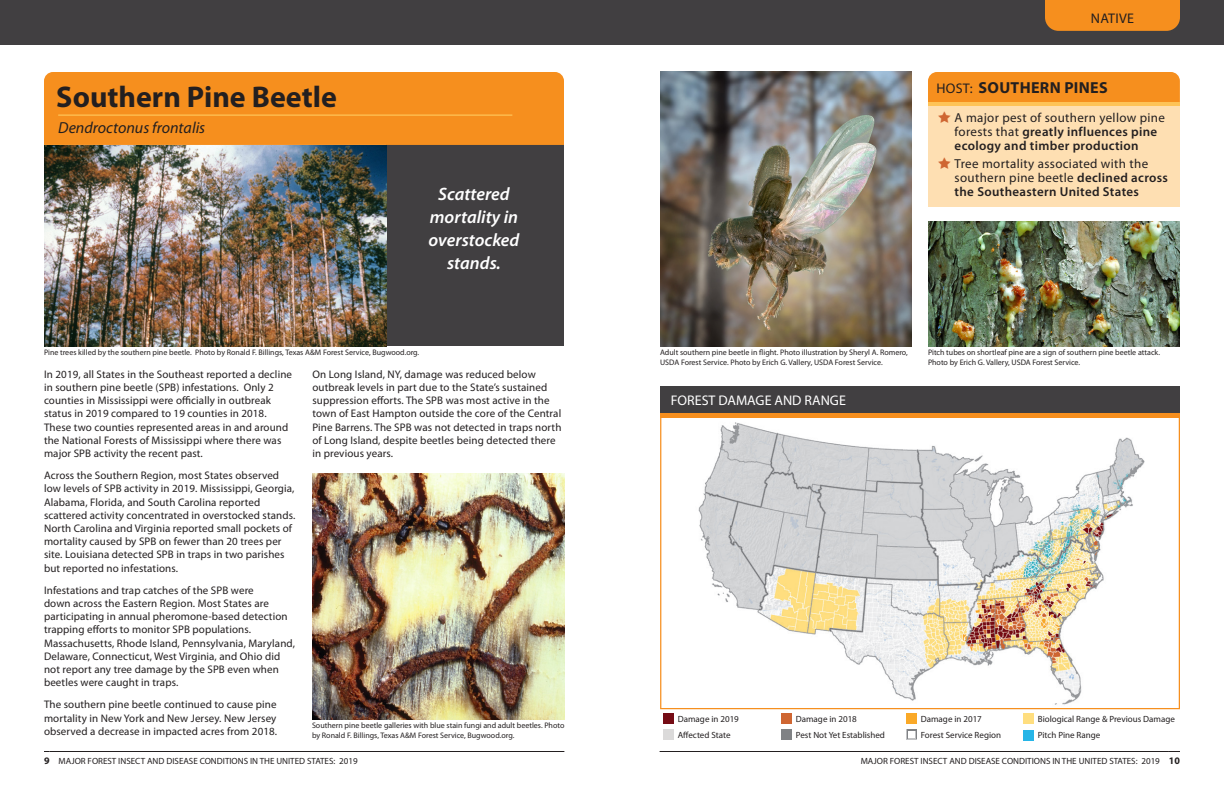
<style>
.page{position:relative;width:1224px;height:792px;background:#fff}
.page>*{position:absolute;margin:0;border:0;box-sizing:border-box;transform-origin:0 0}
.Pest-Disease_Heading{font:700 30px "Myriad Pro";color:#231f20}
.Emphasis_White{font:italic 600 18px/23px "Myriad Pro";color:#fff;text-align:center}
.Scientific_Name{font:italic 16px "Myriad Pro";color:#231f20}
.Host{font:700 16px "Myriad Pro";letter-spacing:.02em;color:#231f20}
.Map_Heading{font:14px "Myriad Pro";color:#fff}
.Pest_Type_Tab{font:14px "Myriad Pro";letter-spacing:.02em;color:#231f20}
.t1{font:13px/14px "Myriad Pro";letter-spacing:.025em;color:#231f20}
.t2{font:600 13px/14px "Myriad Pro";letter-spacing:.025em;color:#231f20}
.Body{font:11px/13.2px "Myriad Pro";letter-spacing:.01em;color:#231f20}
.t3{font:9px "Myriad Pro";color:#231f20}
.t4{font:8px/9.6px "Myriad Pro";color:#231f20}
.s1{font-weight:400;font-size:14px}
.s2{font-weight:400}
.s3{font-weight:600}
.s4{font-weight:700;font-size:10px}
</style>
<div class="page">
<div style="left:0;top:0;width:1224px;height:45px;background:#413f41"></div>
<div style="left:1045px;top:0;width:135px;height:31px;background:#f68f1e"></div>
<div style="left:387px;top:143px;width:177px;height:203px;background:#413f41"></div>
<div style="left:44px;top:72px;width:520px;height:73px;background:#f68f1e"></div>
<hr style="left:58px;top:114px;width:454px;height:2px;background:#fec357">
<div style="left:928px;top:72px;width:252px;height:30px;background:#f68f1e"></div>
<div style="left:928px;top:102px;width:252px;height:105px;background:#fedfb2"></div>
<hr style="left:660px;top:414px;width:520px;height:4px;background:#f68f1e">
<div style="left:660px;top:386px;width:520px;height:28px;background:#413f41"></div>
<div style="left:663px;top:713px;width:11px;height:11px;background:#750c15"></div>
<div style="left:781px;top:713px;width:11px;height:11px;background:#cf6632"></div>
<div style="left:906px;top:713px;width:11px;height:11px;background:#faa928"></div>
<div style="left:663px;top:729px;width:11px;height:11px;background:#dbdada"></div>
<div style="left:781px;top:729px;width:11px;height:11px;background:#808285"></div>
<div style="left:1024px;top:713px;width:10px;height:11px;background:#ffde7f"></div>
<svg style="left:906px;top:729px;width:11px;height:11px"></svg>
<svg style="left:907px;top:730px;width:9px;height:9px"></svg>
<div style="left:908px;top:731px;width:7px;height:8px;background:#c1c2c4"></div>
<div style="left:908px;top:731px;width:7px;height:7px;background:#fff"></div>
<hr style="left:928px;top:102px;width:252px;height:4px;background:#fec357">
<div style="left:1024px;top:730px;width:10px;height:11px;background:#26b5e7"></div>
<img style="left:698px;top:422px;width:447px;height:283px">
<div style="left:660px;top:414px;width:520px;height:295px;border:1px solid #f68f1e"></div>
<img style="left:928px;top:221px;width:252px;height:125px">
<img style="left:44px;top:145px;width:343px;height:201px">
<img style="left:660px;top:72px;width:252px;height:274px">
<img style="left:312px;top:473px;width:252px;height:246px">
<hr style="left:50px;top:751px;width:514px;height:1px;background:#231f20">
<hr style="left:660px;top:751px;width:509px;height:1px;background:#231f20">
<h1 class="Pest-Disease_Heading" style="left:56px;top:77px;width:282px">Southern Pine Beetle</h1>
<h2 class="Scientific_Name" style="left:58px;top:118px;width:149px">Dendroctonus frontalis</h2>
<p class="Emphasis_White" style="left:429px;top:182px;width:92px">Scattered mortality in overstocked stands.</p>
<h1 class="Pest_Type_Tab" style="left:1091px;top:9px;width:45px">NATIVE</h1>
<h2 class="Host" style="left:936px;top:77px;width:173px"><span class="s1">HOST:</span> SOUTHERN PINES</h2>
<p class="t2" style="left:955px;top:110px;width:212px"><span class="s2">A major pest of southern yellow pine forests that</span> greatly influences pine ecology and timber production</p>
<p class="t1" style="left:955px;top:157px;width:215px">Tree mortality associated with the southern pine beetle <span class="s3">declined across the Southeastern United States</span></p>
<p class="t4" style="left:44px;top:347px;width:377px">Pine trees killed by the southern pine beetle. Photo by Ronald F. Billings, Texas A&amp;M Forest Service, Bugwood.org.</p>
<p class="t4" style="left:660px;top:347px;width:249px">Adult southern pine beetle in flight. Photo illustration by Sheryl A. Romero,<br>USDA Forest Service. Photo by Erich G. Vallery, USDA Forest Service.</p>
<p class="t4" style="left:928px;top:347px;width:234px">Pitch tubes on shortleaf pine are a sign of southern pine beetle attack.<br>Photo by Erich G. Vallery, USDA Forest Service.</p>
<p class="Body" style="left:44px;top:367px;width:250px">In 2019, all States in the Southeast reported a decline in southern pine beetle (SPB) infestations. Only 2 counties in Mississippi were officially in outbreak status in 2019 compared to 19 counties in 2018.<br>These two counties represented areas in and around the National Forests of Mississippi where there was major SPB activity the recent past.</p>
<p class="Body" style="left:44px;top:469px;width:253px">Across the Southern Region, most States observed low levels of SPB activity in 2019. Mississippi, Georgia, Alabama, Florida, and South Carolina reported scattered activity concentrated in overstocked stands.<br>North Carolina and Virginia reported small pockets of mortality caused by SPB on fewer than 20 trees per site. Louisiana detected SPB in traps in two parishes but reported no infestations.</p>
<p class="Body" style="left:44px;top:583px;width:253px">Infestations and trap catches of the SPB were<br>down across the Eastern Region. Most States are participating in annual pheromone-based detection trapping efforts to monitor SPB populations.<br>Massachusetts, Rhode Island, Pennsylvania, Maryland, Delaware, Connecticut, West Virginia, and Ohio did not report any tree damage by the SPB even when beetles were caught in traps.</p>
<p class="Body" style="left:44px;top:698px;width:235px;text-align:justify">The southern pine beetle continued to cause pine mortality in New York and New Jersey. New Jersey observed a decrease in impacted acres from 2018.</p>
<p class="Body" style="left:312px;top:367px;width:251px">On Long Island, NY, damage was reduced below outbreak levels in part due to the State’s sustained suppression efforts. The SPB was most active in the town of East Hampton outside the core of the Central Pine Barrens. The SPB was not detected in traps north of Long Island, despite beetles being detected there in previous years.</p>
<p class="t4" style="left:312px;top:721px;width:254px">Southern pine beetle galleries with blue stain fungi and adult beetles. Photo by Ronald F. Billings, Texas A&amp;M Forest Service, Bugwood.org.</p>
<h1 class="Map_Heading" style="left:671px;top:392px;width:177px">FOREST DAMAGE AND RANGE</h1>
<p class="t3" style="left:678px;top:713px;width:63px">Damage in 2019</p>
<p class="t3" style="left:796px;top:713px;width:63px">Damage in 2018</p>
<p class="t3" style="left:921px;top:713px;width:63px">Damage in 2017</p>
<p class="t3" style="left:1038px;top:713px;width:139px">Biological Range &amp; Previous Damage</p>
<p class="t3" style="left:678px;top:729px;width:54px">Affected State</p>
<p class="t3" style="left:796px;top:729px;width:91px">Pest Not Yet Established</p>
<p class="t3" style="left:921px;top:729px;width:82px">Forest Service Region</p>
<p class="t3" style="left:1038px;top:729px;width:64px">Pitch Pine Range</p>
<p class="t3" style="left:44px;top:755px;width:315px"><span class="s4">9</span> MAJOR FOREST INSECT AND DISEASE CONDITIONS IN THE UNITED STATES: 2019</p>
<p class="t3" style="left:861px;top:755px;width:321px">MAJOR FOREST INSECT AND DISEASE CONDITIONS IN THE UNITED STATES: 2019 <span class="s4">10</span></p>
</div>
